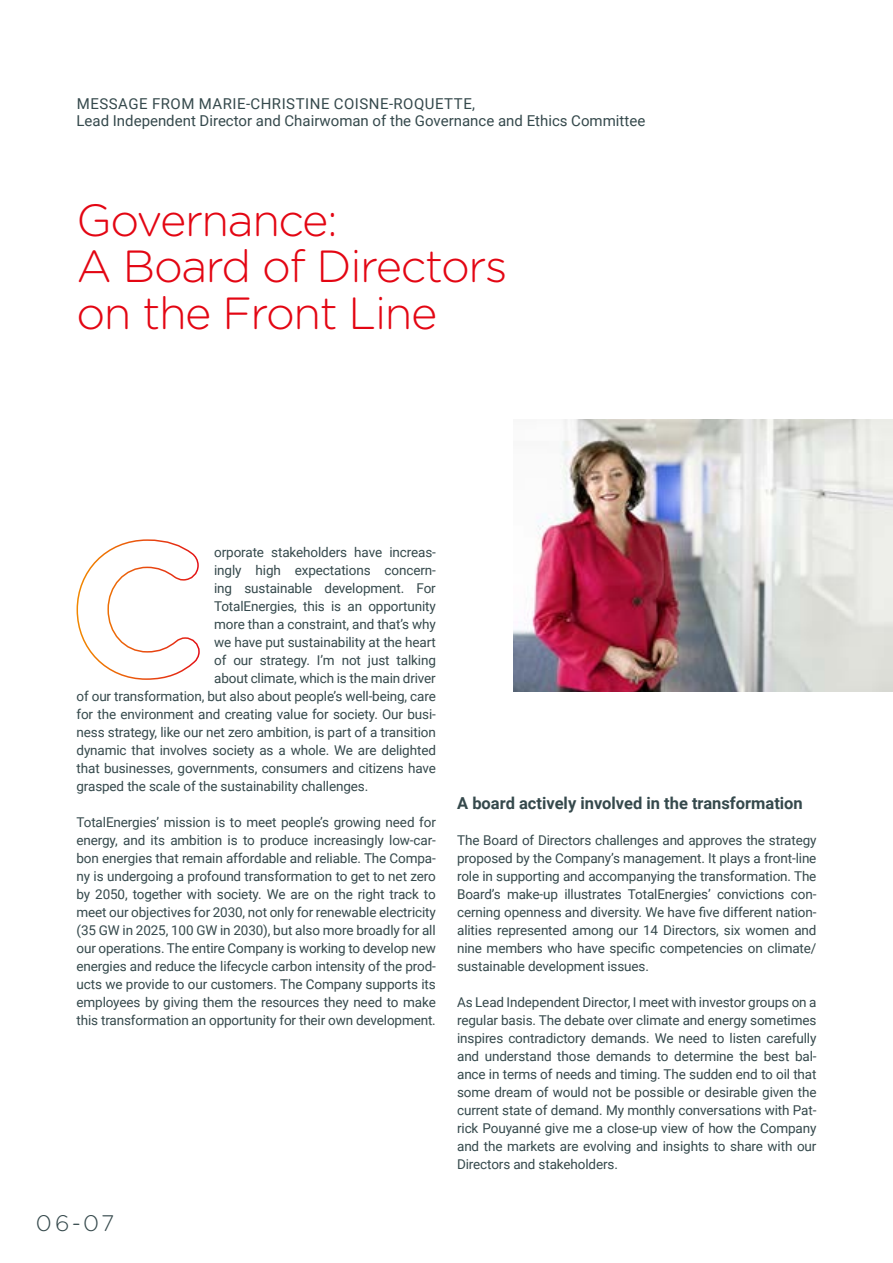
<style>
.page{position:relative;width:893px;height:1263px;background:#fff}
.page>*{position:absolute;margin:0;border:0;box-sizing:border-box;transform-origin:0 0}
.t1{font:300 45px/46.5px "Gotham Rounded";letter-spacing:-.03em;color:#e30613}
.t2{font:300 22.5px "Gotham Rounded";color:#35494c}
.t3{font:700 16.5px "Roboto";color:#35494c}
.t4{font:15px/16.5px "Roboto";color:#35494c}
.t5{font:13.5px/18px "Roboto";letter-spacing:-.01em;color:#35494c;text-align:justify}
</style>
<div class="page">
<img style="left:514px;top:419px;width:379px;height:273px">
<svg style="left:76px;top:539px;width:124px;height:141px"></svg>
<h2 class="t4" style="left:77px;top:95px;width:570px">MESSAGE FROM MARIE-CHRISTINE COISNE-ROQUETTE,<br>Lead Independent Director and Chairwoman of the Governance and Ethics Committee</h2>
<h3 class="t1" style="left:77px;top:195px;width:432px">Governance:<br>A Board of Directors on the Front Line</h3>
<p class="t5" style="left:214px;top:542px;width:223px">orporate stakeholders have increas-</p>
<p class="t5" style="left:214px;top:560px;width:223px">ingly high expectations concern-</p>
<p class="t5" style="left:214px;top:578px;width:223px">ing sustainable development. For</p>
<p class="t5" style="left:214px;top:596px;width:223px">TotalEnergies, this is an opportunity</p>
<p class="t5" style="left:214px;top:614px;width:223px">more than a constraint, and that’s why</p>
<p class="t5" style="left:214px;top:632px;width:223px">we have put sustainability at the heart</p>
<p class="t5" style="left:214px;top:650px;width:223px">of our strategy. I’m not just talking</p>
<p class="t5" style="left:214px;top:668px;width:223px">about climate, which is the main driver</p>
<p class="t5" style="left:77px;top:686px;width:361px">of our transformation, but also about people’s well-being, care</p>
<p class="t5" style="left:77px;top:704px;width:361px">for the environment and creating value for society. Our busi-</p>
<p class="t5" style="left:77px;top:722px;width:361px">ness strategy, like our net zero ambition, is part of a transition</p>
<p class="t5" style="left:77px;top:740px;width:361px">dynamic that involves society as a whole. We are delighted</p>
<p class="t5" style="left:77px;top:758px;width:361px">that businesses, governments, consumers and citizens have</p>
<p class="t5" style="left:77px;top:776px;width:293px">grasped the scale of the sustainability challenges.</p>
<p class="t5" style="left:77px;top:812px;width:361px">TotalEnergies’ mission is to meet people’s growing need for energy, and its ambition is to produce increasingly low-car&shy;bon energies that remain affordable and reliable. The Compa&shy;ny is undergoing a profound transformation to get to net zero by 2050, together with society. We are on the right track to meet our objectives for 2030, not only for renewable electricity (35 GW in 2025, 100 GW in 2030), but also more broadly for all our operations. The entire Company is working to develop new energies and reduce the lifecycle carbon intensity of the prod&shy;ucts we provide to our customers. The Company supports its employees by giving them the resources they need to make this transformation an opportunity for their own development.</p>
<p class="t2" style="left:36px;top:1208px;width:80px">06-07</p>
<h4 class="t3" style="left:457px;top:791px;width:347px">A board actively involved in the transformation</h4>
<p class="t5" style="left:457px;top:830px;width:361px">The Board of Directors challenges and approves the strategy proposed by the Company’s management. It plays a front-line role in supporting and accompanying the transformation. The Board’s make-up illustrates TotalEnergies’ convictions con&shy;cerning openness and diversity. We have five different nation&shy;alities represented among our 14 Directors, six women and nine members who have specific competencies on climate/ sustainable development issues.</p>
<p class="t5" style="left:457px;top:992px;width:361px">As Lead Independent Director, I meet with investor groups on a regular basis. The debate over climate and energy sometimes inspires contradictory demands. We need to listen carefully and understand those demands to determine the best bal&shy;ance in terms of needs and timing. The sudden end to oil that some dream of would not be possible or desirable given the current state of demand. My monthly conversations with Pat&shy;rick Pouyanné give me a close-up view of how the Company and the markets are evolving and insights to share with our Directors and stakeholders.</p>
</div>
